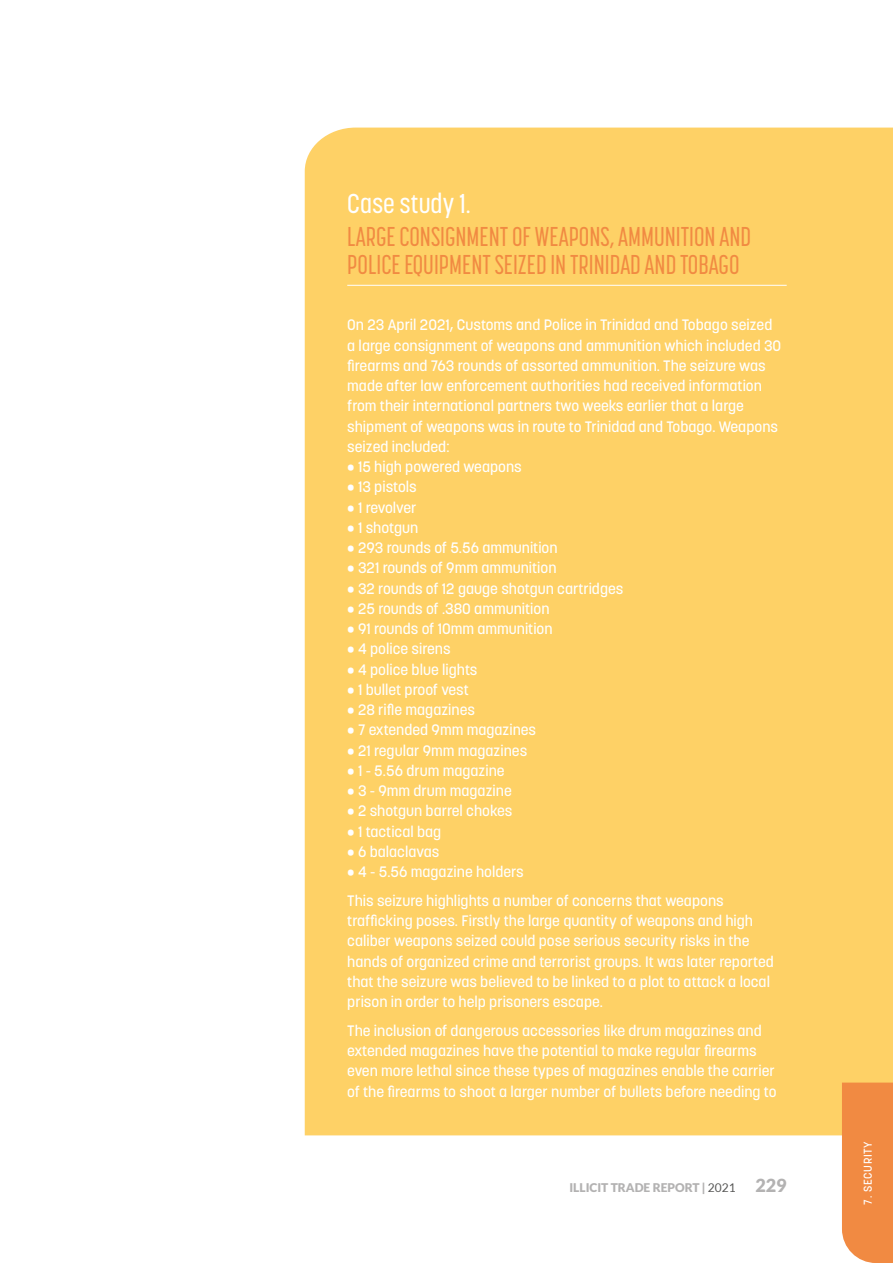
<style>
.page{position:relative;width:893px;height:1263px;background:#fff}
.page>*{position:absolute;margin:0;border:0;box-sizing:border-box;transform-origin:0 0}
.t1{font:500 27px/28.5px "Korolev Compressed";color:#f18a42}
.t2{font:500 27px "Korolev Condensed";color:#fff}
.t3{font:500 15px/20.2px "Korolev";color:#fff}
.t4{font:500 15px "Korolev";letter-spacing:-.02em;color:#fff}
.t5{font:900 12px "Lato";color:#b3b2b2}
.t6{font:500 11.25px "Korolev";letter-spacing:.06em;color:#fff}
.s1{font-weight:400;color:#575756}
.s2{font-size:18px}
</style>
<div class="page">
<div style="left:305px;top:128px;width:588px;height:1007px;background:#fed166"></div>
<div style="left:842px;top:1082px;width:51px;height:181px;background:#f18a42"></div>
<hr style="left:347px;top:285px;width:440px;height:1px;background:#fff">
<h1 class="t2" style="left:347px;top:188px;width:125px">Case study 1.</h1>
<h1 class="t1" style="left:347px;top:222px;width:405px">LARGE CONSIGNMENT OF WEAPONS, AMMUNITION AND<br>POLICE EQUIPMENT SEIZED IN TRINIDAD AND TOBAGO</h1>
<p class="t3" style="left:347px;top:315px;width:436px">On 23 April 2021, Customs and Police in Trinidad and Tobago seized a large consignment of weapons and ammunition which included 30 firearms and 763 rounds of assorted ammunition. The seizure was made after law enforcement authorities had received information from their international partners two weeks earlier that a large shipment of weapons was in route to Trinidad and Tobago. Weapons seized included:</p>
<p class="t3" style="left:347px;top:457px;width:176px">• 15 high powered weapons</p>
<p class="t3" style="left:347px;top:477px;width:71px">• 13 pistols</p>
<p class="t4" style="left:347px;top:498px;width:71px">• 1 revolver</p>
<p class="t3" style="left:347px;top:517px;width:72px">• 1 shotgun</p>
<p class="t3" style="left:347px;top:538px;width:212px">• 293 rounds of 5.56 ammunition</p>
<p class="t3" style="left:347px;top:558px;width:211px">• 321 rounds of 9mm ammunition</p>
<p class="t3" style="left:347px;top:578px;width:278px">• 32 rounds of 12 gauge shotgun cartridges</p>
<p class="t3" style="left:347px;top:598px;width:204px">• 25 rounds of .380 ammunition</p>
<p class="t3" style="left:347px;top:619px;width:207px">• 91 rounds of 10mm ammunition</p>
<p class="t3" style="left:347px;top:639px;width:105px">• 4 police sirens</p>
<p class="t3" style="left:347px;top:659px;width:132px">• 4 police blue lights</p>
<p class="t3" style="left:347px;top:679px;width:123px">• 1 bullet proof vest</p>
<p class="t3" style="left:347px;top:700px;width:129px">• 28 rifle magazines</p>
<p class="t3" style="left:347px;top:720px;width:190px">• 7 extended 9mm magazines</p>
<p class="t3" style="left:347px;top:740px;width:181px">• 21 regular 9mm magazines</p>
<p class="t3" style="left:347px;top:760px;width:159px">• 1 - 5.56 drum magazine</p>
<p class="t3" style="left:347px;top:781px;width:166px">• 3 - 9mm drum magazine</p>
<p class="t3" style="left:347px;top:801px;width:167px">• 2 shotgun barrel chokes</p>
<p class="t3" style="left:347px;top:821px;width:96px">• 1 tactical bag</p>
<p class="t3" style="left:347px;top:841px;width:94px">• 6 balaclavas</p>
<p class="t3" style="left:347px;top:857px;width:378px;line-height:28.8px">• 4 - 5.56 magazine holders<br>This seizure highlights a number of concerns that weapons</p>
<p class="t3" style="left:347px;top:911px;width:428px">trafficking poses. Firstly the large quantity of weapons and high caliber weapons seized could pose serious security risks in the hands of organized crime and terrorist groups. It was later reported that the seizure was believed to be linked to a plot to attack a local prison in order to help prisoners escape.</p>
<p class="t3" style="left:347px;top:1020px;width:431px">The inclusion of dangerous accessories like drum magazines and extended magazines have the potential to make regular firearms even more lethal since these types of magazines enable the carrier of the firearms to shoot a larger number of bullets before needing to</p>
<p class="t5" style="left:569px;top:1181px;width:219px">ILLICIT TRADE REPORT | <span class="s1">2021</span> <span class="s2">229</span></p>
<p class="t6" style="left:861px;top:1204px;width:65px;rotate:-90deg">7. SECURITY</p>
</div>
